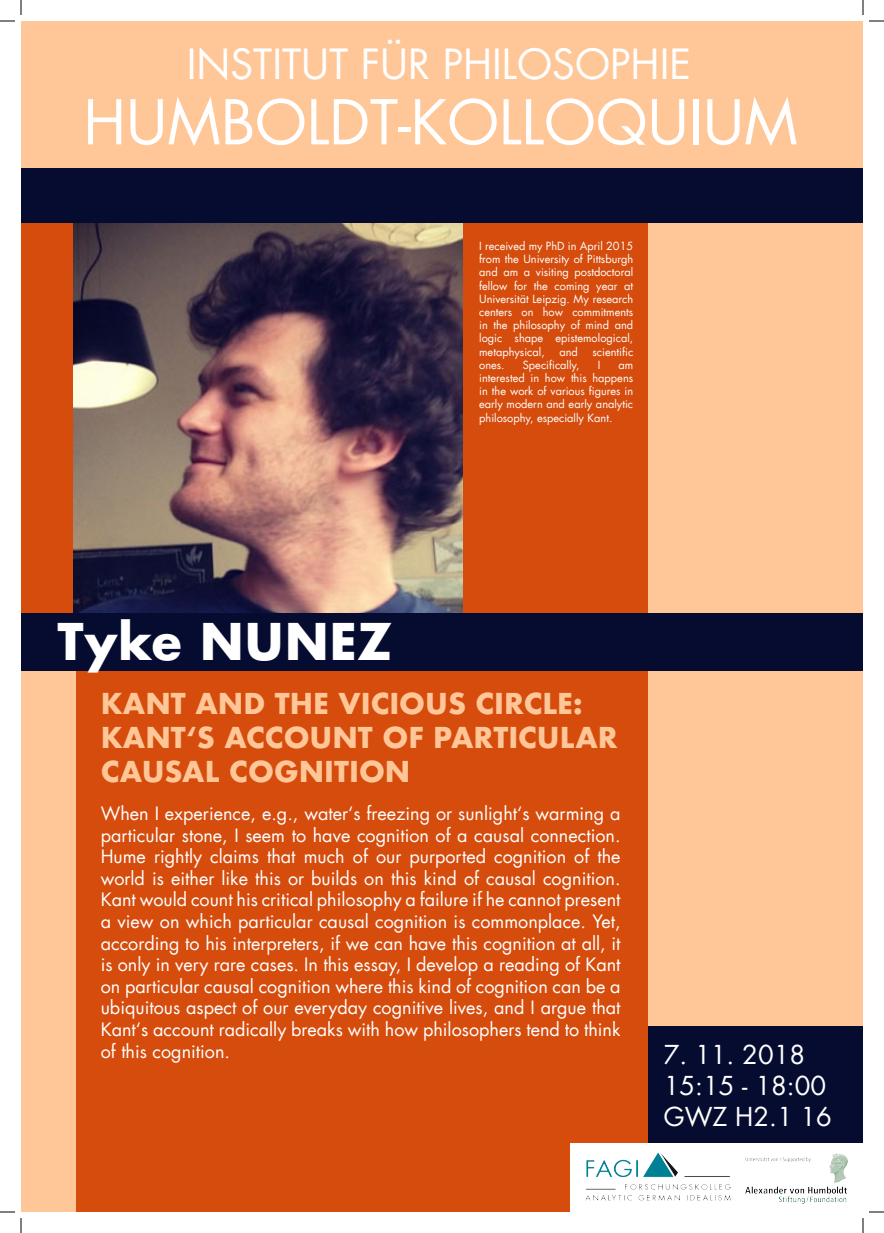
<style>
.page{position:relative;width:884px;height:1233px;background:#fff}
.page>*{position:absolute;margin:0;border:0;box-sizing:border-box;transform-origin:0 0}
.t1{font:60px "Futura";color:#fff}
.t2{font:700 49.2px "Futura";color:#fff}
.t3{font:40.7px "Futura";color:#fff}
.t4{font:700 28px/33.6px "Futura";color:#ffc698}
.t5{font:25.5px "Futura";color:#fff}
.t6{font:18px/21.6px "Futura";color:#fff;text-align:justify}
.t7{font:11px/13.2px "Futura";color:#fff;text-align:justify}
</style>
<div class="page">
<div style="left:21px;top:223px;width:842px;height:989px;background:#ffc698"></div>
<img style="left:73px;top:223px;width:390px;height:390px">
<div style="left:21px;top:21px;width:842px;height:178px;background:#ffc698"></div>
<div style="left:21px;top:207px;width:52px;height:422px;background:#d54c0d"></div>
<div style="left:463px;top:196px;width:184px;height:437px;background:#d54c0d"></div>
<div style="left:21px;top:168px;width:842px;height:55px;background:#060c30"></div>
<div style="left:633px;top:1026px;width:230px;height:186px;background:#060c30"></div>
<div style="left:76px;top:645px;width:571px;height:567px;background:#d54c0d"></div>
<div style="left:571px;top:1143px;width:292px;height:69px;background:#fff"></div>
<img style="left:745px;top:1153px;width:103px;height:50px">
<img style="left:586px;top:1152px;width:144px;height:48px">
<div style="left:21px;top:613px;width:842px;height:57px;background:#060c30"></div>
<svg style="left:0;top:1211px;width:15px;height:1px"></svg>
<svg style="left:869px;top:1211px;width:15px;height:1px"></svg>
<svg style="left:0;top:0;width:22px;height:22px"></svg>
<svg style="left:20px;top:1218px;width:2px;height:15px"></svg>
<svg style="left:862px;top:0;width:22px;height:22px"></svg>
<svg style="left:862px;top:1218px;width:2px;height:15px"></svg>
<p class="t3" style="left:187px;top:38px;width:506px">INSTITUT FÜR PHILOSOPHIE</p>
<p class="t1" style="left:83px;top:84px;width:716px">HUMBOLDT-KOLLOQUIUM</p>
<p class="t7" style="left:479px;top:239px;width:156px">I received my PhD in April 2015 from the University of Pittsburgh and am a visiting postdoctoral fellow for the coming year at Universität Leipzig. My research centers on how commitments in the philosophy of mind and logic shape epistemological, metaphysical,</p>
<p class="t7" style="left:559px;top:345px;width:20px">and</p>
<p class="t7" style="left:592px;top:345px;width:42px">scientific</p>
<p class="t7" style="left:479px;top:358px;width:27px">ones.</p>
<p class="t7" style="left:523px;top:358px;width:58px">Specifically,</p>
<p class="t7" style="left:598px;top:358px;width:4px">I</p>
<p class="t7" style="left:479px;top:358px;width:156px;text-indent:139px">am interested in how this happens in the work of various figures in early modern and early analytic philosophy, especially Kant.</p>
<p class="t2" style="left:58px;top:606px;width:336px">Tyke NUNEZ</p>
<p class="t4" style="left:101px;top:687px;width:519px">KANT AND THE VICIOUS CIRCLE:<br>KANT‘S ACCOUNT OF PARTICULAR<br>CAUSAL COGNITION</p>
<p class="t6" style="left:101px;top:802px;width:521px">When I experience, e.g., water‘s freezing or sunlight‘s warming a particular stone, I seem to have cognition of a causal connection.<br>Hume rightly claims that much of our purported cognition of the world is either like this or builds on this kind of causal cognition.<br>Kant would count his critical philosophy a failure if he cannot present a view on which particular causal cognition is commonplace. Yet, according to his interpreters, if we can have this cognition at all, it is only in very rare cases. In this essay, I develop a reading of Kant on particular causal cognition where this kind of cognition can be a ubiquitous aspect of our everyday cognitive lives, and I argue that Kant‘s account radically breaks with how philosophers tend to think of this cognition.</p>
<p class="t5" style="left:664px;top:1038px;width:143px">7. 11. 2018</p>
<p class="t5" style="left:664px;top:1069px;width:164px">15:15 - 18:00</p>
<p class="t5" style="left:664px;top:1100px;width:170px">GWZ H2.1 16</p>
</div>
